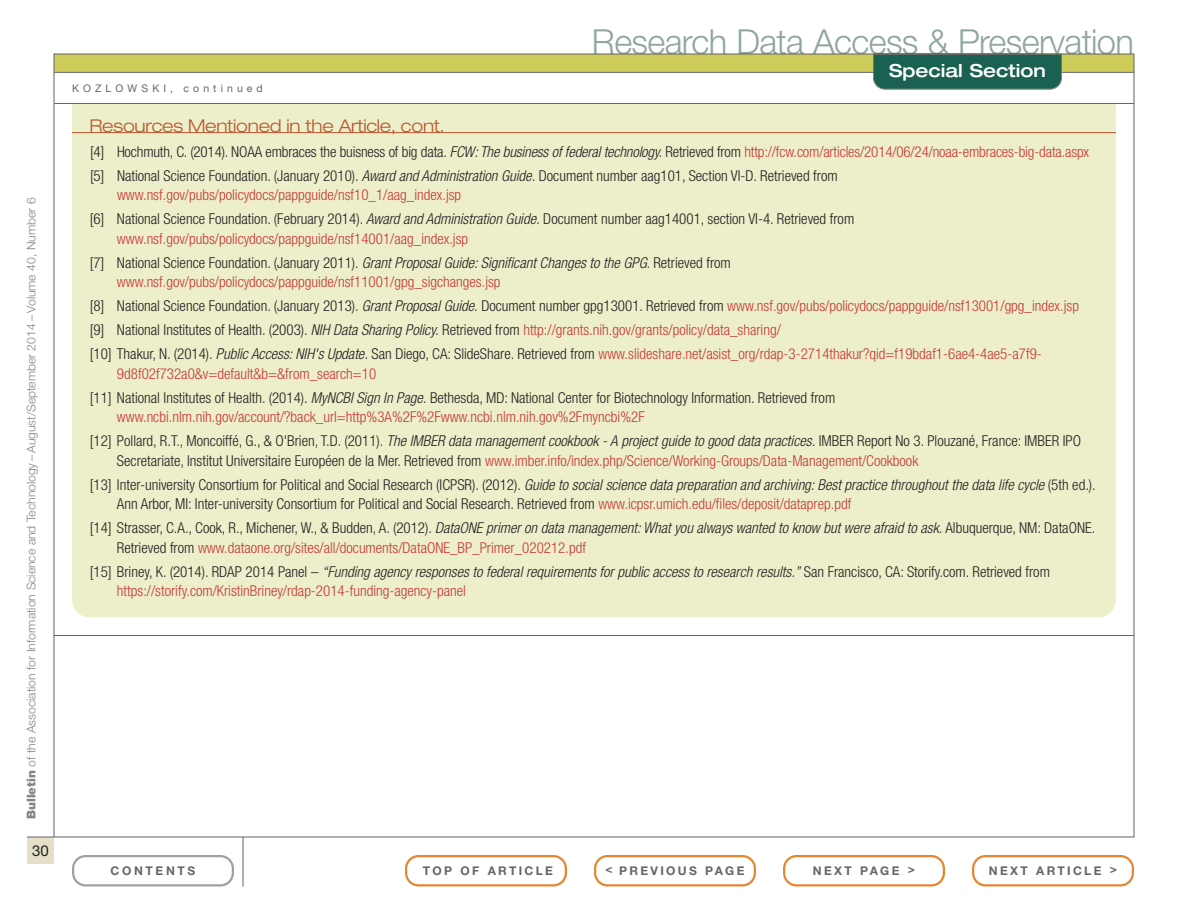
<style>
.page{position:relative;width:1188px;height:918px;background:#fff}
.page>*{position:absolute;margin:0;border:0;box-sizing:border-box;transform-origin:0 0}
.t1{font:300 34.5px "Helvetica Neue LT Std";letter-spacing:-.02em;color:#8fa59f}
.t2{font:500 expanded 18px "Helvetica Neue LT Std";color:#fff}
.t3{font:300 expanded 17.7px "Helvetica Neue LT Std";letter-spacing:-.015em;color:#b7562e}
.t4{font:300 condensed 15px/24px "Helvetica Neue LT Std";color:#231f20}
.t5{font:300 condensed 15px/24px "Helvetica Neue LT Std";color:#c53a36}
.t6{font:15px "Helvetica Neue LT Std";color:#231f20}
.t7{font:300 12px "Helvetica Neue LT Std";letter-spacing:-.005em;color:#888383}
.t8{font:700 12px "Helvetica Neue LT Std";letter-spacing:.195em;color:#676565}
.t9{font:700 12px "Helvetica Neue LT Std";letter-spacing:.22em;color:#676565}
.t10{font:10.5px "Helvetica Neue LT Std";letter-spacing:.39em;color:#676565}
.s1{font-weight:900}
.s2{font-style:italic}
.s3{color:#c53a36}
.s4{color:#231f20}
.s5{font-style:italic;color:#231f20}
</style>
<div class="page">
<div style="left:54px;top:54px;width:1080px;height:18px;background:#cdcc5b"></div>
<hr style="left:54px;top:72px;width:1080px;height:1px;background:#676565">
<div style="left:27px;top:837px;width:27px;height:27px;background:#e3e0c7"></div>
<hr style="left:243px;top:837px;width:1px;height:49px;background:#646262">
<hr style="left:27px;top:837px;width:1107px;height:1px;background:#646262">
<hr style="left:54px;top:54px;width:1px;height:783px;background:#646262">
<hr style="left:1134px;top:54px;width:1px;height:783px;background:#646262">
<svg style="left:405px;top:855px;width:162px;height:31px"></svg>
<svg style="left:72px;top:855px;width:162px;height:31px"></svg>
<svg style="left:783px;top:855px;width:162px;height:31px"></svg>
<svg style="left:972px;top:855px;width:162px;height:31px"></svg>
<svg style="left:594px;top:855px;width:162px;height:31px"></svg>
<svg style="left:873px;top:55px;width:189px;height:35px;background:#226456"></svg>
<hr style="left:54px;top:54px;width:1080px;height:1px;background:#646262">
<div style="left:72px;top:104px;width:1044px;height:513px;background:#edeeca"></div>
<hr style="left:72px;top:132px;width:1044px;height:1px;background:#b7562e">
<hr style="left:54px;top:103px;width:1080px;height:1px;background:#676565">
<hr style="left:54px;top:635px;width:1080px;height:1px;background:#646262">
<p class="t7" style="left:27px;top:819px;width:623px;rotate:-90deg"><span class="s1">Bulletin</span> of the Association for Information Science and Technology – August/September 2014 – Volume 40, Number 6</p>
<p class="t6" style="left:32px;top:845px;width:18px">30</p>
<h1 class="t1" style="left:592px;top:29px;width:544px">Research Data Access &amp; Preservation</h1>
<p class="t10" style="left:72px;top:85px;width:192px">KOZLOWSKI, continued</p>
<p class="t2" style="left:889px;top:64px;width:158px">Special Section</p>
<p class="t3" style="left:89px;top:120px;width:357px">Resources Mentioned in the Article, cont.</p>
<p class="t4" style="left:90px;top:141px;width:1001px">[4] Hochmuth, C. (2014). NOAA embraces the buisness of big data. <span class="s2">FCW: The business of federal technology.</span> Retrieved from <span class="s3">http://fcw.com/articles/2014/06/24/noaa-embraces-big-data.aspx </span>[5] National Science Foundation. (January 2010). <span class="s2">Award and Administration Guide.</span> Document number aag101, Section VI-D. Retrieved from</p>
<p class="t4" style="left:90px;top:184px;width:766px;text-indent:27px"><span class="s3">www.nsf.gov/pubs/policydocs/pappguide/nsf10_1/aag_index.jsp<br></span>[6] National Science Foundation. (February 2014). <span class="s2">Award and Administration Guide.</span> Document number aag14001, section VI-4. Retrieved from</p>
<p class="t5" style="left:90px;top:228px;width:642px;text-indent:27px">www.nsf.gov/pubs/policydocs/pappguide/nsf14001/aag_index.jsp<br><span class="s4">[7] National Science Foundation. (January 2011).</span> <span class="s5">Grant Proposal Guide: Significant Changes to the GPG</span><span class="s4">. Retrieved from</span></p>
<p class="t5" style="left:90px;top:271px;width:990px;text-indent:27px">www.nsf.gov/pubs/policydocs/pappguide/nsf11001/gpg_sigchanges.jsp<br><span class="s4">[8] National Science Foundation. (January 2013).</span> <span class="s5">Grant Proposal Guide.</span> <span class="s4">Document number gpg13001. Retrieved from</span> www.nsf.gov/pubs/policydocs/pappguide/nsf13001/gpg_index.jsp <span class="s4">[9] National Institutes of Health. (2003).</span> <span class="s5">NIH Data Sharing Policy.</span> <span class="s4">Retrieved from</span> http://grants.nih.gov/grants/policy/data_sharing/<br><span class="s4">[10] Thakur, N. (2014).</span> <span class="s5">Public Access: NIH's Update.</span> <span class="s4">San Diego, CA: SlideShare. Retrieved from</span> www.slideshare.net/asist_org/rdap-3-2714thakur?qid=f19bdaf1-6ae4-4ae5-a7f9-</p>
<p class="t4" style="left:90px;top:363px;width:747px;text-indent:27px"><span class="s3">9d8f02f732a0&amp;v=default&amp;b=&amp;from_search=10<br></span>[11] National Institutes of Health. (2014). <span class="s2">MyNCBI Sign In Page.</span> Bethesda, MD: National Center for Biotechnology Information. Retrieved from</p>
<p class="t4" style="left:90px;top:406px;width:993px;text-indent:27px"><span class="s3">www.ncbi.nlm.nih.gov/account/?back_url=http%3A%2F%2Fwww.ncbi.nlm.nih.gov%2Fmyncbi%2F<br></span>[12] Pollard, R.T., Moncoiffé, G., &amp; O'Brien, T.D. (2011). <span class="s2">The IMBER data management cookbook - A project guide to good data practices.</span> IMBER Report No 3. Plouzané, France: IMBER IPO</p>
<p class="t4" style="left:90px;top:450px;width:1007px;text-indent:27px">Secretariate, Institut Universitaire Européen de la Mer. Retrieved from <span class="s3">www.imber.info/index.php/Science/Working-Groups/Data-Management/Cookbook<br></span>[13] Inter-university Consortium for Political and Social Research (ICPSR). (2012). <span class="s2">Guide to social science data preparation and archiving: Best practice throughout the data life cycle</span> (5th ed.).</p>
<p class="t4" style="left:90px;top:493px;width:1007px;text-indent:27px">Ann Arbor, MI: Inter-university Consortium for Political and Social Research. Retrieved from <span class="s3">www.icpsr.umich.edu/files/deposit/dataprep.pdf<br></span>[14] Strasser, C.A., Cook, R., Michener, W., &amp; Budden, A. (2012). <span class="s2">DataONE primer on data management: What you always wanted to know but were afraid to ask.</span> Albuquerque, NM: DataONE.</p>
<p class="t4" style="left:90px;top:537px;width:962px;text-indent:27px">Retrieved from <span class="s3">www.dataone.org/sites/all/documents/DataONE_BP_Primer_020212.pdf<br></span>[15] Briney, K. (2014). RDAP 2014 Panel – <span class="s2">“Funding agency responses to federal requirements for public access to research results.”</span> San Francisco, CA: Storify.com. Retrieved from</p>
<p class="t5" style="left:117px;top:580px;width:351px">https://storify.com/KristinBriney/rdap-2014-funding-agency-panel</p>
<p class="t9" style="left:111px;top:866px;width:86px">CONTENTS</p>
<p class="t8" style="left:423px;top:866px;width:132px">TOP OF ARTICLE</p>
<p class="t8" style="left:606px;top:866px;width:140px">&lt; PREVIOUS PAGE</p>
<p class="t8" style="left:813px;top:866px;width:104px">NEXT PAGE &gt;</p>
<p class="t8" style="left:989px;top:866px;width:130px">NEXT ARTICLE &gt;</p>
</div>
